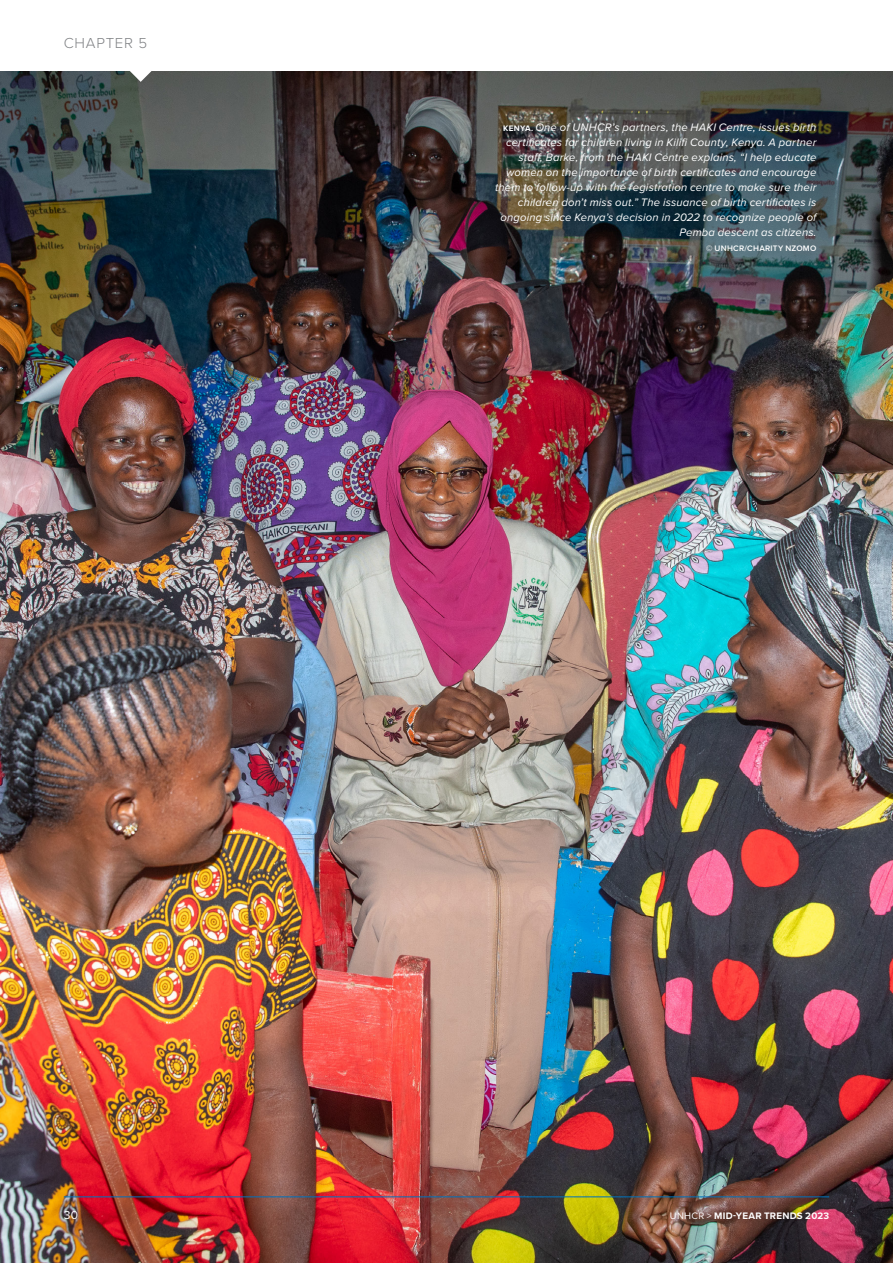
<style>
.page{position:relative;width:893px;height:1263px;background:#fff}
.page>*{position:absolute;margin:0;border:0;box-sizing:border-box;transform-origin:0 0}
.t1{font:300 15px "Proxima Nova";letter-spacing:.05em;color:#808285}
.t2{font:12px "Proxima Nova";color:#fff}
.Photo_caption-Black{font:italic 11.25px/15px "Proxima Nova";letter-spacing:.015em;color:#fff;text-align:right}
.t3{font:700 9.75px "Proxima Nova";letter-spacing:.025em;color:#fff}
.Photo_caption-Black-2{font:600 8.25px "Proxima Nova";letter-spacing:.03em;color:#fff}
.s1{font-weight:700;font-style:normal;font-size:8.25px}
.s2{font-weight:400}
</style>
<div class="page">
<img style="left:0;top:71px;width:893px;height:1192px">
<hr style="left:64px;top:1196px;width:765px;height:1px;background:#0072bc">
<svg style="left:127px;top:71px;width:27px;height:11px"></svg>
<h1 class="t1" style="left:64px;top:32px;width:85px">CHAPTER 5</h1>
<p class="Photo_caption-Black" style="left:495px;top:119px;width:323px"><span class="s1">KENYA.</span> One of UNHCR’s partners, the HAKI Centre, issues birth certificates for children living in Kilifi County, Kenya. A partner staff, Barke, from the HAKI Centre explains, “I help educate women on the importance of birth certificates and encourage them to follow-up with the registration centre to make sure their children don’t miss out.” The issuance of birth certificates is ongoing since Kenya’s decision in 2022 to recognize people of Pemba descent as citizens.</p>
<p class="Photo_caption-Black-2" style="left:706px;top:242px;width:112px">© UNHCR/CHARITY NZOMO</p>
<p class="t2" style="left:64px;top:1206px;width:16px">30</p>
<p class="t3" style="left:670px;top:1208px;width:161px"><span class="s2">UNHCR &gt;</span> MID-YEAR TRENDS 2023</p>
</div>
